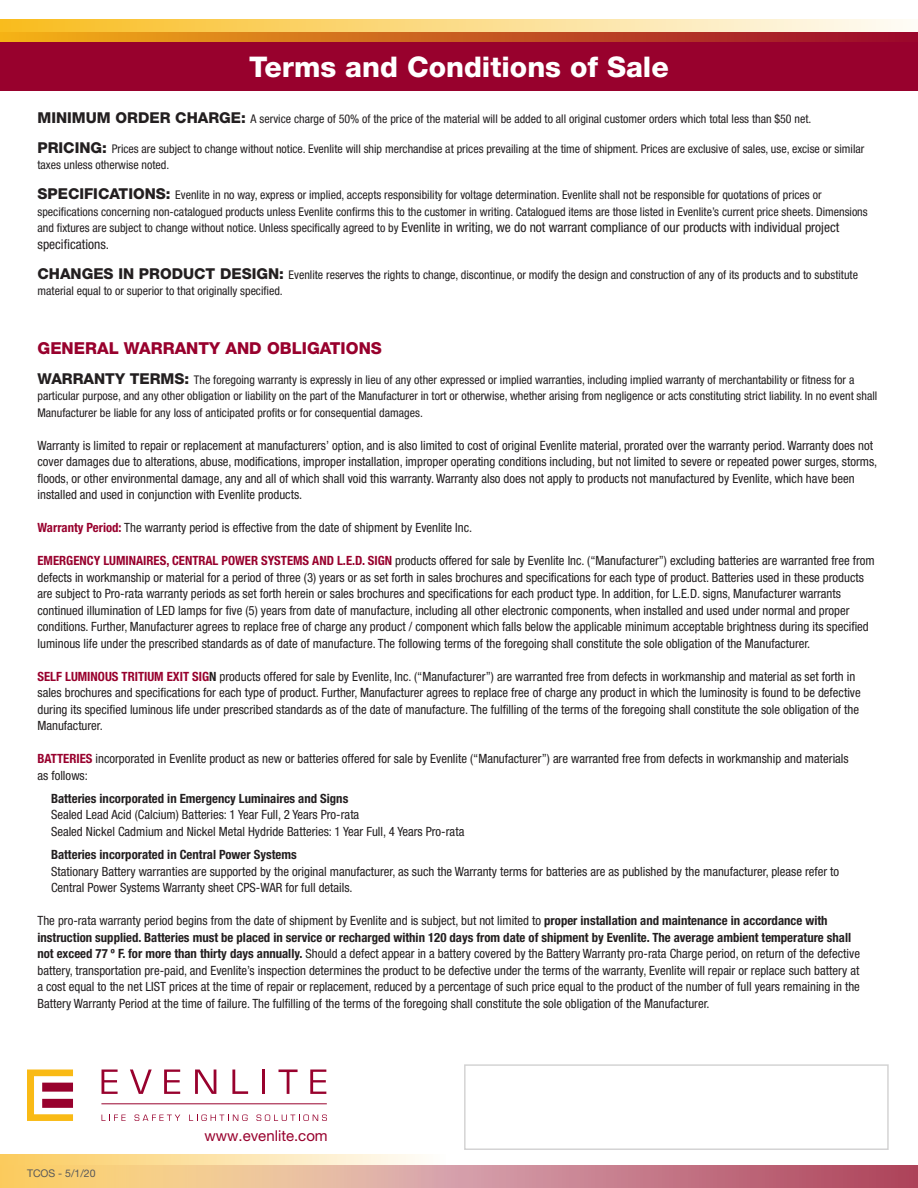
<style>
.page{position:relative;width:918px;height:1188px;background:#fff}
.page>*{position:absolute;margin:0;border:0;box-sizing:border-box;transform-origin:0 0}
._7_A_Subhead{font:800 28.5px "Helvetica Neue";color:#fff}
._3_B_heads{font:800 16.5px "Helvetica Neue";color:#98012d}
.t1{font:15px "Helvetica Neue";color:#98012d}
._3_B_heads-2{font:condensed 13.5px/16.5px "Helvetica Neue";color:#231f20}
._5_copy{font:condensed 12.75px/16.5px "Helvetica Neue";color:#231f20}
._5_copy-2{font:700 condensed 12.75px "Helvetica Neue";color:#231f20}
._3_B_heads-3{font:condensed 12px/16.5px "Helvetica Neue";color:#231f20}
.t2{font:10.5px "Helvetica Neue";color:#57585a}
.s1{font-weight:800;font-stretch:normal;font-size:15px}
.s2{font-size:12px}
.s3{font-weight:700;color:#98012d}
.s4{font-weight:700}
.s5{font-style:inherit}
</style>
<div class="page">
<div style="left:0;top:32px;width:918px;height:59px;background:#98012d"></div>
<svg style="left:0;top:20px;width:907px;height:22px;background:#e4a259"></svg>
<svg style="left:446px;top:1165px;width:472px;height:23px;background:#c17283"></svg>
<svg style="left:0;top:1155px;width:446px;height:33px;background:#f2cd98"></svg>
<svg style="left:102px;top:1115px;width:24px;height:6px"></svg>
<svg style="left:135px;top:1115px;width:45px;height:6px"></svg>
<svg style="left:189px;top:1115px;width:59px;height:6px"></svg>
<svg style="left:256px;top:1115px;width:71px;height:6px"></svg>
<svg style="left:27px;top:1070px;width:46px;height:51px"></svg>
<svg style="left:102px;top:1070px;width:16px;height:24px"></svg>
<svg style="left:130px;top:1070px;width:22px;height:24px"></svg>
<svg style="left:164px;top:1070px;width:16px;height:24px"></svg>
<svg style="left:195px;top:1070px;width:21px;height:24px"></svg>
<svg style="left:232px;top:1070px;width:16px;height:24px"></svg>
<hr style="left:262px;top:1070px;width:3px;height:24px;background:#98012d">
<svg style="left:279px;top:1070px;width:19px;height:24px"></svg>
<svg style="left:310px;top:1070px;width:16px;height:24px"></svg>
<hr style="left:101px;top:1103px;width:226px;height:1px;background:#98012d">
<p class="_7_A_Subhead" style="left:249px;top:50px;width:421px">Terms and Conditions of Sale</p>
<p class="_3_B_heads-3" style="left:38px;top:110px;width:775px"><span class="s1">MINIMUM ORDER CHARGE:</span> A service charge of 50% of the price of the material will be added to all original customer orders which total less than $50 net.</p>
<p class="_3_B_heads-3" style="left:38px;top:140px;width:828px"><span class="s1">PRICING:</span> Prices are subject to change without notice. Evenlite will ship merchandise at prices prevailing at the time of shipment. Prices are exclusive of sales, use, excise or similar taxes unless otherwise noted.</p>
<p class="_3_B_heads-3" style="left:38px;top:187px;width:832px"><span class="s1">SPECIFICATIONS:</span> Evenlite in no way, express or implied, accepts responsibility for voltage determination. Evenlite shall not be responsible for quotations of prices or specifications concerning non-catalogued products unless Evenlite confirms this to the customer in writing. Catalogued items are those listed in Evenlite’s current price sheets. Dimensions</p>
<p class="_3_B_heads-2" style="left:38px;top:219px;width:803px"><span class="s2">and fixtures are subject to change without notice. Unless specifically agreed to by</span> Evenlite in writing, we do not warrant compliance of our products with individual project specifications.</p>
<p class="_3_B_heads-3" style="left:37px;top:266px;width:822px"><span class="s1">CHANGES IN PRODUCT DESIGN:</span> Evenlite reserves the rights to change, discontinue, or modify the design and construction of any of its products and to substitute material equal to or superior to that originally specified.</p>
<p class="_3_B_heads" style="left:38px;top:338px;width:346px">GENERAL WARRANTY AND OBLIGATIONS</p>
<p class="_3_B_heads-3" style="left:38px;top:371px;width:841px"><span class="s1">WARRANTY TERMS:</span> The foregoing warranty is expressly in lieu of any other expressed or implied warranties, including implied warranty of merchantability or fitness for a particular purpose, and any other obligation or liability on the part of the Manufacturer in tort or otherwise, whether arising from negligence or acts constituting strict liability. In no event shall<br>Manufacturer be liable for any loss of anticipated profits or for consequential damages.</p>
<p class="_5_copy" style="left:38px;top:437px;width:841px">Warranty is limited to repair or replacement at manufacturers’ option, and is also limited to cost of original Evenlite material, prorated over the warranty period. Warranty does not cover damages due to alterations, abuse, modifications, improper installation, improper operating conditions including, but not limited to severe or repeated power surges, storms, floods, or other environmental damage, any and all of which shall void this warranty. Warranty also does not apply to products not manufactured by Evenlite, which have been installed and used in conjunction with Evenlite products.</p>
<p class="_5_copy" style="left:38px;top:519px;width:436px"><span class="s3">Warranty Period:</span> The warranty period is effective from the date of shipment by Evenlite Inc.</p>
<p class="_5_copy" style="left:38px;top:552px;width:839px"><span class="s3">EMERGENCY LUMINAIRES, CENTRAL POWER SYSTEMS AND L.E.D. SIGN</span> products offered for sale by Evenlite Inc. (“Manufacturer”) excluding batteries are warranted free from defects in workmanship or material for a period of three (3) years or as set forth in sales brochures and specifications for each type of product. Batteries used in these products are subject to Pro-rata warranty periods as set forth herein or sales brochures and specifications for each product type. In addition, for L.E.D. signs, Manufacturer warrants continued illumination of LED lamps for five (5) years from date of manufacture, including all other electronic components, when installed and used under normal and proper conditions. Further, Manufacturer agrees to replace free of charge any product / component which falls below the applicable minimum acceptable brightness during its specified luminous life under the prescribed standards as of date of manufacture. The following terms of the foregoing shall constitute the sole obligation of the Manufacturer.</p>
<p class="_5_copy" style="left:38px;top:668px;width:825px"><span class="s3">SELF LUMINOUS TRITIUM EXIT SIG</span><span class="s4">N</span> products offered for sale by Evenlite, Inc. (“Manufacturer”) are warranted free from defects in workmanship and material as set forth in sales brochures and specifications for each type of product. Further, Manufacturer agrees to replace free of charge any product in which the luminosity is found to be defective during its specified luminous life under prescribed standards as of the date of manufacture. The fulfilling of the terms of the foregoing shall constitute the sole obligation of the Manufacturer.</p>
<p class="_5_copy" style="left:38px;top:750px;width:813px"><span class="s3">BATTERIES</span> incorporated in Evenlite product as new or batteries offered for sale by Evenlite (“Manufacturer”) are warranted free from defects in workmanship and materials as follows:</p>
<p class="_5_copy-2" style="left:51px;top:791px;width:299px">Batteries incorporated in Emergency Luminaires and Signs</p>
<p class="_5_copy" style="left:51px;top:807px;width:310px">Sealed Lead Acid (Calcium) Batteries: 1 Year Full, 2 Years Pro-rata</p>
<p class="_5_copy" style="left:51px;top:823px;width:415px">Sealed Nickel Cadmium and Nickel Metal Hydride Batteries: 1 Year Full, 4 Years Pro-rata</p>
<p class="_5_copy-2" style="left:51px;top:847px;width:247px">Batteries incorporated in Central Power Systems</p>
<p class="_5_copy" style="left:51px;top:863px;width:790px">Stationary Battery warranties are supported by the original manufacturer, as such the Warranty terms for batteries are as published by the manufacturer, please refer to<br>Central Power Systems Warranty sheet CPS-WAR for full details.</p>
<p class="_5_copy" style="left:38px;top:912px;width:824px">The pro-rata warranty period begins from the date of shipment by Evenlite and is subject, but not limited to <span class="s4">proper installation and maintenance in accordance with instruction supplied. Batteries must be placed in service or recharged within 120 days from date of shipment by Evenlite. The average ambient temperature shall not exceed 77 º F. for more than thirty days annually.</span> Should a defect appear in a battery covered by the Battery Warranty pro-rata Charge period, on return of the defective battery, transportation pre-paid, and Evenlite’s inspection determines the product to be defective under the terms of the warranty, Evenlite will repair or replace such battery at a cost equal to the net LIST prices at the time of repair or replacement, reduced by a percentage of such price equal to the product of the number of full years remaining in the Battery Warranty Period at the time of failure. The fulfilling of the terms of the foregoing shall constitute the sole obligation of the Manufacturer.</p>
<p class="t2" style="left:27px;top:1167px;width:70px"><span class="s5">TCOS -</span> 5/1/20</p>
<p class="t1" style="left:204px;top:1127px;width:125px">www.evenlite.com</p>
</div>
